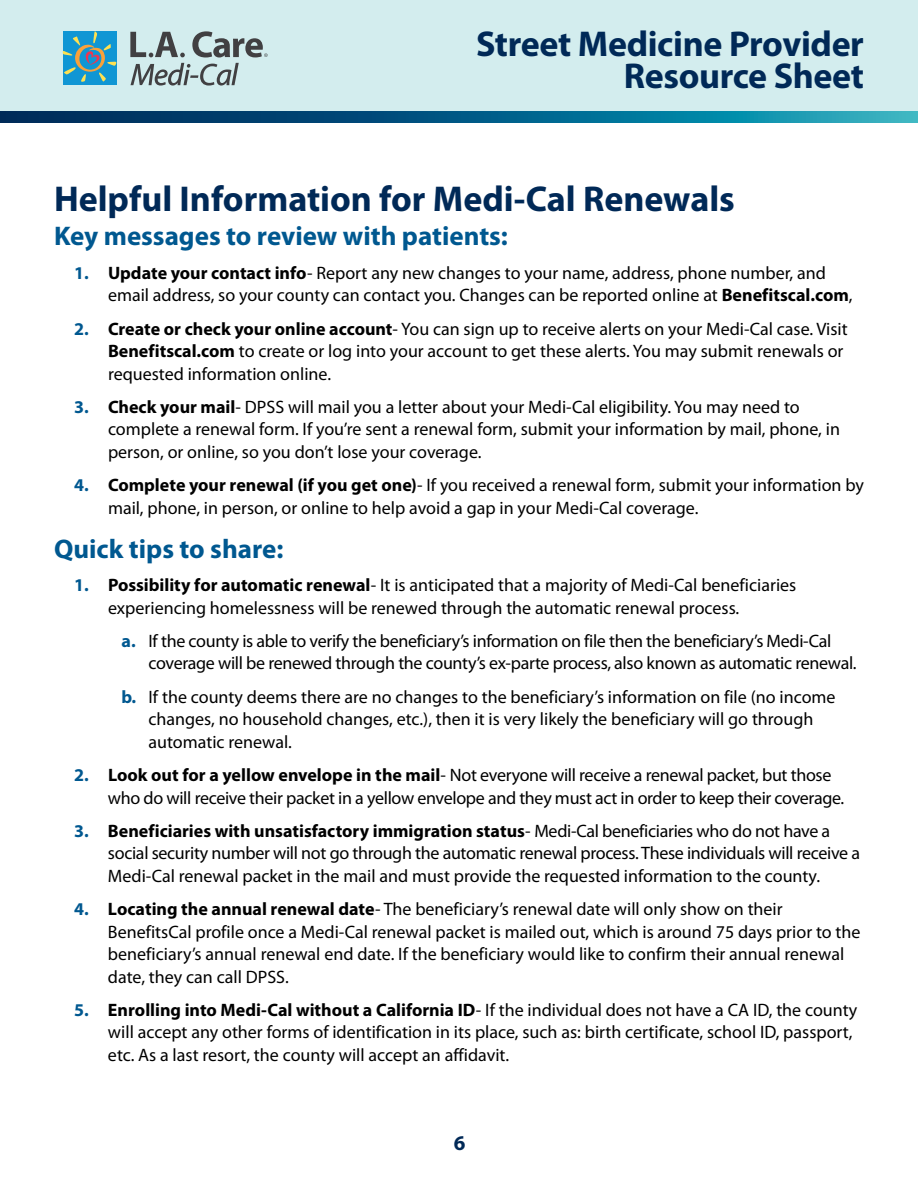
<style>
.page{position:relative;width:918px;height:1188px;background:#fff}
.page>*{position:absolute;margin:0;border:0;box-sizing:border-box;transform-origin:0 0}
.t1{font:700 36px/31.5px "Myriad Pro";letter-spacing:-.01em;color:#002957;text-align:right}
.t2{font:700 27px "Myriad Pro";color:#005890}
.t3{font:700 21px "Myriad Pro";color:#002957}
.t4{font:18px/22.5px "Myriad Pro";color:#000}
.t5{font:18px/22.5px "Myriad Pro";letter-spacing:-.02em;color:#000}
.s1{font-weight:700;color:#005890}
.s2{font-weight:700}
</style>
<div class="page">
<div style="left:0;top:0;width:918px;height:120px;background:#d3edee"></div>
<svg style="left:0;top:112px;width:918px;height:11px;background:#076188"></svg>
<div style="left:63px;top:31px;width:53px;height:54px;background:#1096d4"></div>
<svg style="left:63px;top:31px;width:53px;height:51px"></svg>
<svg style="left:130px;top:32px;width:55px;height:25px"></svg>
<svg style="left:131px;top:63px;width:108px;height:23px"></svg>
<svg style="left:192px;top:31px;width:76px;height:26px"></svg>
<h2 class="t1" style="left:476px;top:27px;width:389px">Street Medicine Provider<br>Resource Sheet</h2>
<h3 class="t1" style="left:54px;top:182px;width:682px">Helpful Information for Medi-Cal Renewals</h3>
<h4 class="t2" style="left:54px;top:219px;width:455px">Key messages to review with patients:</h4>
<p class="t4" style="left:108px;top:261px;width:746px;text-indent:-34px"><span class="s1">1.</span> <span class="s2">Update your contact info</span>- Report any new changes to your name, address, phone number, and email address, so your county can contact you. Changes can be reported online at <span class="s2">Benefitscal.com</span>,</p>
<p class="t4" style="left:108px;top:317px;width:741px;text-indent:-34px"><span class="s1">2.</span> <span class="s2">Create or check your online account</span>- You can sign up to receive alerts on your Medi-Cal case. Visit<br><span class="s2">Benefitscal.com</span> to create or log into your account to get these alerts. You may submit renewals or requested information online.</p>
<p class="t4" style="left:108px;top:395px;width:733px;text-indent:-34px"><span class="s1">3.</span> <span class="s2">Check your mail</span>- DPSS will mail you a letter about your Medi-Cal eligibility. You may need to complete a renewal form. If you’re sent a renewal form, submit your information by mail, phone, in person, or online, so you don’t lose your coverage.</p>
<p class="t4" style="left:108px;top:474px;width:758px;text-indent:-34px"><span class="s1">4.</span> <span class="s2">Complete your renewal (if you get one)</span>- If you received a renewal form, submit your information by mail, phone, in person, or online to help avoid a gap in your Medi-Cal coverage.</p>
<h4 class="t2" style="left:54px;top:531px;width:231px">Quick tips to share:</h4>
<p class="t4" style="left:108px;top:574px;width:690px;text-indent:-34px"><span class="s1">1.</span> <span class="s2">Possibility for automatic renewal</span>- It is anticipated that a majority of Medi-Cal beneficiaries experiencing homelessness will be renewed through the automatic renewal process.</p>
<p class="t5" style="left:148px;top:629px;width:710px;text-indent:-27px"><span class="s1">a.</span> If the county is able to verify the beneficiary’s information on file then the beneficiary’s Medi-Cal coverage will be renewed through the county’s ex-parte process, also known as automatic renewal.</p>
<p class="t4" style="left:148px;top:685px;width:689px;text-indent:-27px"><span class="s1">b.</span> If the county deems there are no changes to the beneficiary’s information on file (no income changes, no household changes, etc.), then it is very likely the beneficiary will go through automatic renewal.</p>
<p class="t5" style="left:108px;top:763px;width:738px;text-indent:-34px"><span class="s1">2.</span> <span class="s2">Look out for a yellow envelope in the mail</span>- Not everyone will receive a renewal packet, but those who do will receive their packet in a yellow envelope and they must act in order to keep their coverage.</p>
<p class="t5" style="left:108px;top:819px;width:754px;text-indent:-34px"><span class="s1">3.</span> <span class="s2">Beneficiaries with unsatisfactory immigration status</span>- Medi-Cal beneficiaries who do not have a social security number will not go through the automatic renewal process. These individuals will receive a<br>Medi-Cal renewal packet in the mail and must provide the requested information to the county.</p>
<p class="t4" style="left:108px;top:898px;width:754px;text-indent:-34px"><span class="s1">4.</span> <span class="s2">Locating the annual renewal date</span>- The beneficiary’s renewal date will only show on their BenefitsCal profile once a Medi-Cal renewal packet is mailed out, which is around 75 days prior to the beneficiary’s annual renewal end date. If the beneficiary would like to confirm their annual renewal date, they can call DPSS.</p>
<p class="t4" style="left:108px;top:998px;width:751px;text-indent:-34px"><span class="s1">5.</span> <span class="s2">Enrolling into Medi-Cal without a California ID</span>- If the individual does not have a CA ID, the county will accept any other forms of identification in its place, such as: birth certificate, school ID, passport, etc. As a last resort, the county will accept an affidavit.</p>
<p class="t3" style="left:454px;top:1129px;width:13px">6</p>
</div>
